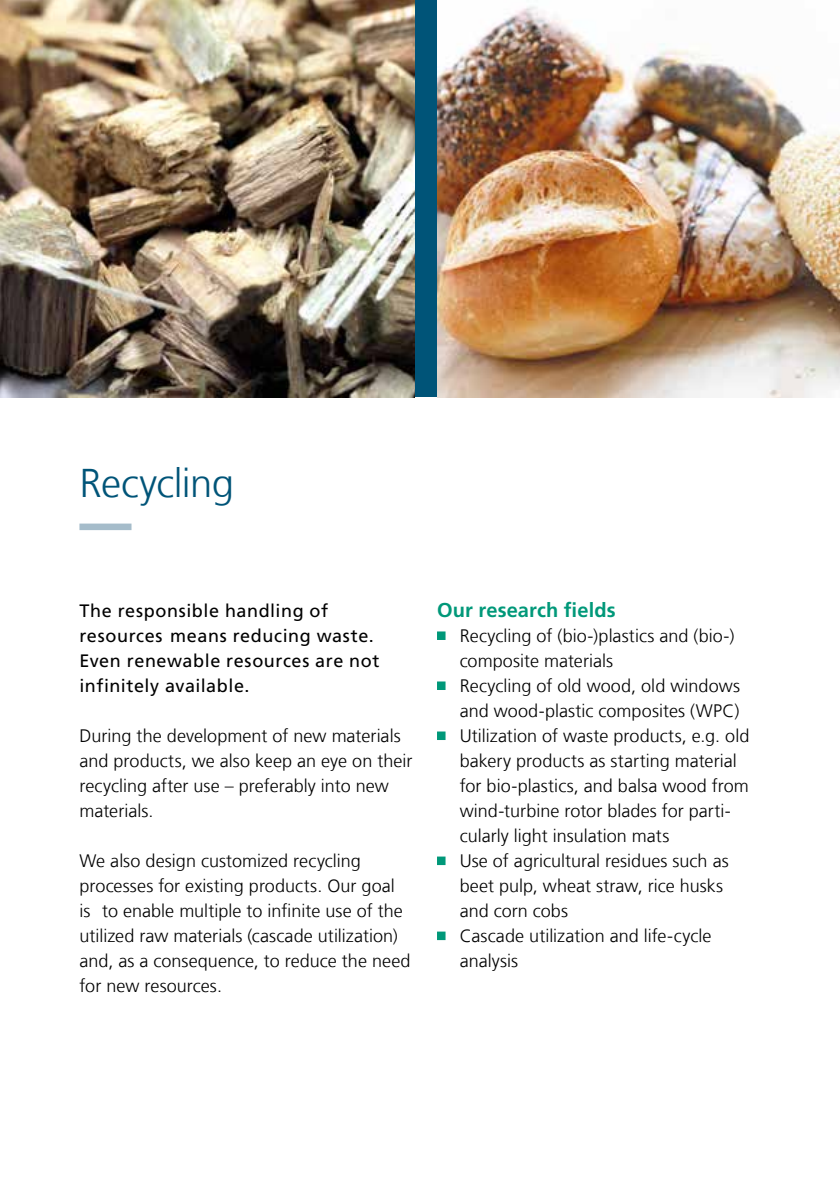
<style>
.page{position:relative;width:840px;height:1191px;background:#fff}
.page>*{position:absolute;margin:0;border:0;box-sizing:border-box;transform-origin:0 0}
.t1{font:300 40px "Frutiger LT Com";letter-spacing:-.015em;color:#005478}
.t2{font:700 20px "Frutiger LT Com";letter-spacing:.005em;color:#009879}
.t3{font:300 18px/25px "Frutiger LT Com";color:#000}
.t4{font:18px/25px "Frutiger LT Com";letter-spacing:.03em;color:#000}
</style>
<div class="page">
<svg style="left:79px;top:523px;width:53px;height:7px"></svg>
<svg style="left:437px;top:631px;width:9px;height:9px"></svg>
<svg style="left:437px;top:681px;width:9px;height:9px"></svg>
<svg style="left:437px;top:731px;width:9px;height:9px"></svg>
<svg style="left:437px;top:856px;width:9px;height:9px"></svg>
<svg style="left:437px;top:931px;width:9px;height:9px"></svg>
<div style="left:0;top:0;width:839px;height:397px;background:#005478"></div>
<img style="left:0;top:0;width:414px;height:397px">
<img style="left:437px;top:0;width:402px;height:397px">
<h1 class="t1" style="left:79px;top:460px;width:156px">Recycling</h1>
<p class="t4" style="left:79px;top:598px;width:301px">The responsible handling of resources means reducing waste.<br>Even renewable resources are not infinitely available.</p>
<p class="t3" style="left:79px;top:723px;width:334px">During the development of new materials and products, we also keep an eye on their recycling after use – preferably into new materials.</p>
<p class="t3" style="left:79px;top:848px;width:332px">We also design customized recycling processes for existing products. Our goal<br>is to enable multiple to infinite use of the utilized raw materials (cascade utilization) and, as a consequence, to reduce the need for new resources.</p>
<p class="t2" style="left:437px;top:598px;width:180px">Our research fields</p>
<p class="t3" style="left:459px;top:623px;width:291px">Recycling of (bio-)plastics and (bio-) composite materials<br>Recycling of old wood, old windows and wood-plastic composites (WPC)<br>Utilization of waste products, e.g. old bakery products as starting material for bio-plastics, and balsa wood from wind-turbine rotor blades for parti&shy;cularly light insulation mats<br>Use of agricultural residues such as beet pulp, wheat straw, rice husks and corn cobs<br>Cascade utilization and life-cycle analysis</p>
</div>
